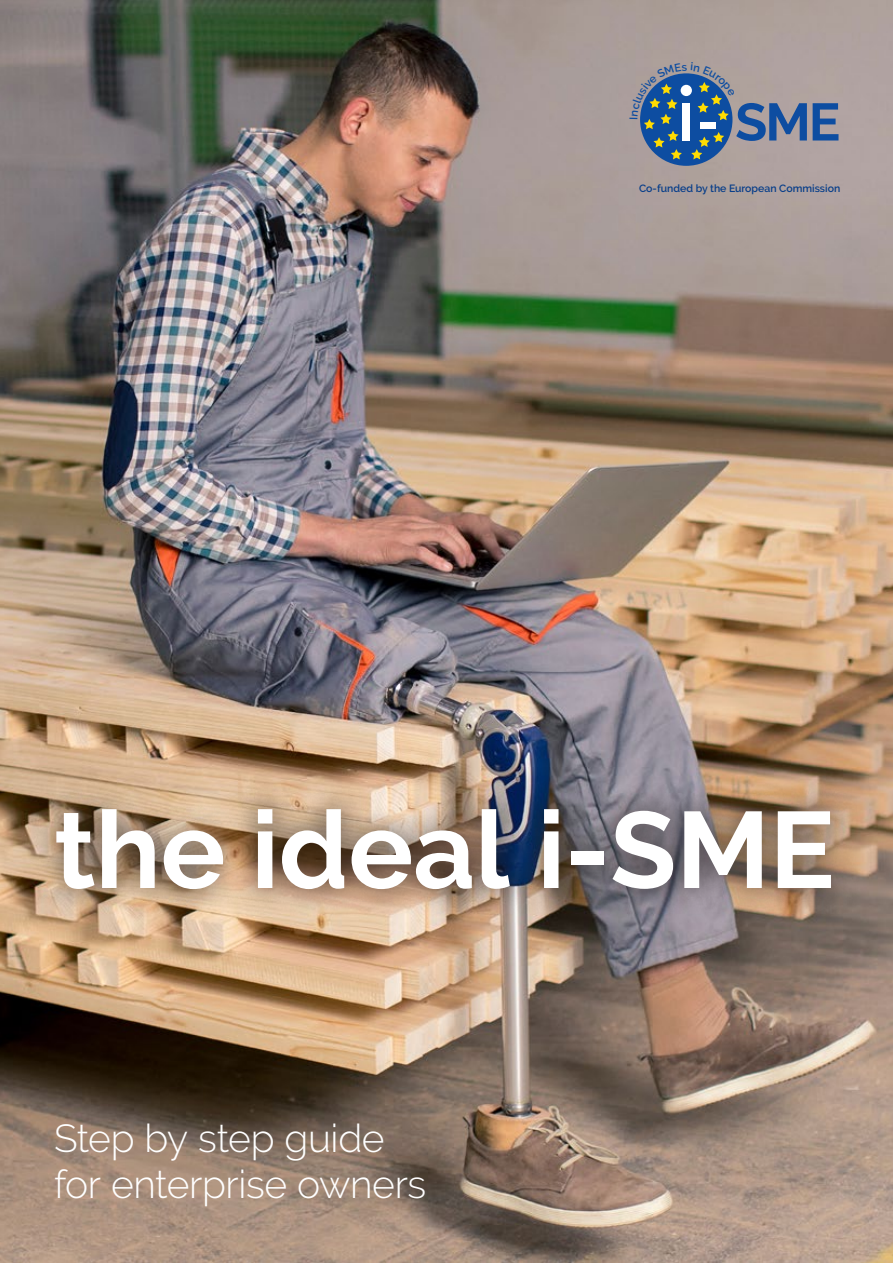
<style>
.page{position:relative;width:893px;height:1263px;background:#fff}
.page>*{position:absolute;margin:0;border:0;box-sizing:border-box;transform-origin:0 0}
.t1{font:700 108px "Raleway";color:#fff}
.t2{font:700 52.5px "Raleway";color:#0d4da1}
.t3{font:300 39px/46.8px "Raleway";letter-spacing:-.01em;color:#fff}
.t4{font:600 10.5px "Raleway";color:#083e89}
</style>
<div class="page">
<img style="left:0;top:0;width:893px;height:1263px">
<div style="left:28px;top:780px;width:832px;height:137px;background:#231f20;opacity:.64"></div>
<div style="left:640px;top:73px;width:92px;height:93px;background:#0d4da1;border-radius:50%"></div>
<svg style="left:630px;top:62px;width:105px;height:97px"></svg>
<p class="t2" style="left:735px;top:92px;width:107px">SME</p>
<p class="t4" style="left:639px;top:183px;width:203px">Co-funded by the European Commission</p>
<p class="t1" style="left:54px;top:788px;width:782px">the ideal i-SME</p>
<p class="t3" style="left:54px;top:1114px;width:374px">Step by step guide for enterprise owners</p>
</div>
